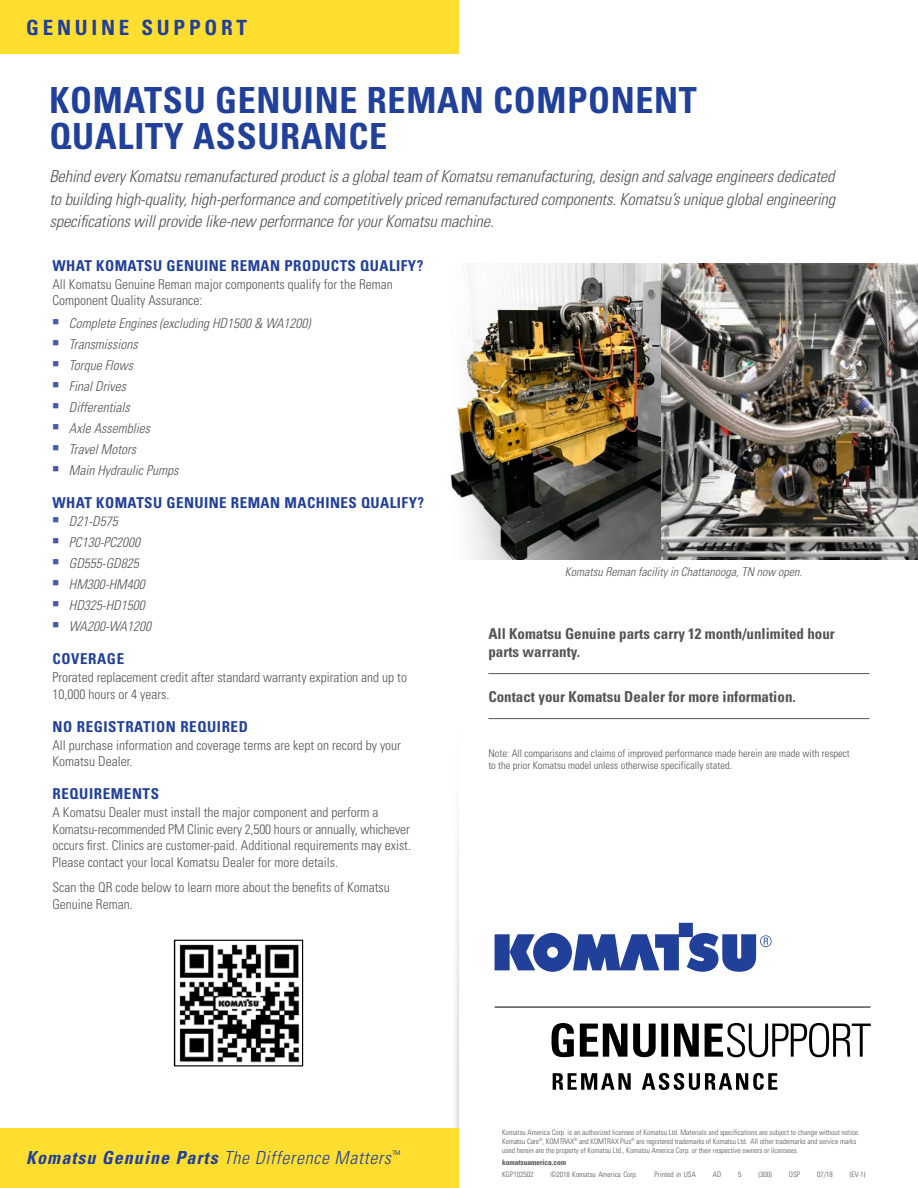
<style>
.page{position:relative;width:918px;height:1188px;background:#fff}
.page>*{position:absolute;margin:0;border:0;box-sizing:border-box;transform-origin:0 0}
.t1{font:700 condensed 36px/36px "Univers";letter-spacing:.02em;color:#21409a}
.t2{font:700 condensed 21px "Univers";letter-spacing:.18em;color:#21409a}
.t3{font:italic 300 condensed 18px "Univers";letter-spacing:.04em;color:#21409a}
.t4{font:italic 300 condensed 16.5px/22.5px "Univers";letter-spacing:-.01em;color:#545456;text-align:justify}
.t5{font:700 condensed 15px "Univers";letter-spacing:.03em;color:#21409a}
.t6{font:700 condensed 15px/18px "Univers";color:#545456}
.t7{font:300 condensed 13.5px/16.5px "Univers";color:#545456}
.t8{font:italic 300 condensed 13.5px "Univers";color:#545456}
.t9{font:italic 300 condensed 12px "Univers";color:#545456}
.t10{font:300 condensed 10.5px/12px "Univers";color:#545456}
.t11{font:300 condensed 7.5px/9px "Univers";color:#545456}
.t12{font:700 condensed 7.5px "Univers";letter-spacing:-.01em;color:#545456}
.s1{font-weight:700}
</style>
<div class="page">
<img style="left:450px;top:264px;width:212px;height:295px">
<div style="left:451px;top:620px;width:467px;height:568px;background:#000;opacity:.33"></div>
<div style="left:459px;top:624px;width:459px;height:564px;background:#fff"></div>
<div style="left:0;top:1128px;width:459px;height:60px;background:#ffde2f"></div>
<div style="left:0;top:0;width:459px;height:54px;background:#ffde2f"></div>
<img style="left:662px;top:264px;width:256px;height:295px">
<hr style="left:488px;top:673px;width:381px;height:1px;background:#545456">
<hr style="left:488px;top:718px;width:381px;height:1px;background:#545456">
<svg style="left:495px;top:923px;width:277px;height:49px"></svg>
<hr style="left:495px;top:1007px;width:376px;height:1px;background:#010101">
<svg style="left:552px;top:1023px;width:319px;height:34px"></svg>
<svg style="left:553px;top:1073px;width:78px;height:17px"></svg>
<svg style="left:642px;top:1073px;width:135px;height:17px"></svg>
<img style="left:179px;top:944px;width:121px;height:119px">
<div style="left:174px;top:940px;width:129px;height:126px;border:1px solid #000"></div>
<h2 class="t2" style="left:26px;top:15px;width:222px">GENUINE SUPPORT</h2>
<h1 class="t1" style="left:50px;top:82px;width:649px">KOMATSU GENUINE REMAN COMPONENT<br>QUALITY ASSURANCE</h1>
<p class="t4" style="left:50px;top:165px;width:787px">Behind every Komatsu remanufactured product is a global team of Komatsu remanufacturing, design and salvage engineers dedicated to building high-quality, high-performance and competitively priced remanufactured components. Komatsu’s unique global engineering specifications will provide like-new performance for your Komatsu machine.</p>
<p class="t5" style="left:52px;top:256px;width:372px">WHAT KOMATSU GENUINE REMAN PRODUCTS QUALIFY?</p>
<p class="t7" style="left:52px;top:276px;width:342px">All Komatsu Genuine Reman major components qualify for the Reman<br>Component Quality Assurance:</p>
<p class="t8" style="left:52px;top:315px;width:260px"><sup>■</sup> Complete Engines (excluding HD1500 &amp; WA1200)</p>
<p class="t8" style="left:52px;top:336px;width:87px"><sup>■</sup> Transmissions</p>
<p class="t8" style="left:52px;top:357px;width:82px"><sup>■</sup> Torque Flows</p>
<p class="t8" style="left:52px;top:378px;width:75px"><sup>■</sup> Final Drives</p>
<p class="t8" style="left:52px;top:399px;width:79px"><sup>■</sup> Differentials</p>
<p class="t8" style="left:52px;top:420px;width:99px"><sup>■</sup> Axle Assemblies</p>
<p class="t8" style="left:52px;top:441px;width:85px"><sup>■</sup> Travel Motors</p>
<p class="t8" style="left:52px;top:462px;width:127px"><sup>■</sup> Main Hydraulic Pumps</p>
<p class="t5" style="left:52px;top:494px;width:373px">WHAT KOMATSU GENUINE REMAN MACHINES QUALIFY?</p>
<p class="t8" style="left:52px;top:513px;width:67px"><sup>■</sup> D21-D575</p>
<p class="t8" style="left:52px;top:534px;width:89px"><sup>■</sup> PC130-PC2000</p>
<p class="t8" style="left:52px;top:555px;width:88px"><sup>■</sup> GD555-GD825</p>
<p class="t8" style="left:52px;top:576px;width:94px"><sup>■</sup> HM300-HM400</p>
<p class="t8" style="left:52px;top:597px;width:94px"><sup>■</sup> HD325-HD1500</p>
<p class="t8" style="left:52px;top:618px;width:100px"><sup>■</sup> WA200-WA1200</p>
<p class="t5" style="left:52px;top:650px;width:73px">COVERAGE</p>
<p class="t7" style="left:52px;top:669px;width:356px">Prorated replacement credit after standard warranty expiration and up to<br>10,000 hours or 4 years.</p>
<p class="t5" style="left:52px;top:717px;width:197px">NO REGISTRATION REQUIRED</p>
<p class="t7" style="left:52px;top:737px;width:350px">All purchase information and coverage terms are kept on record by your<br>Komatsu Dealer.</p>
<p class="t5" style="left:52px;top:785px;width:108px">REQUIREMENTS</p>
<p class="t7" style="left:52px;top:804px;width:360px">A Komatsu Dealer must install the major component and perform a Komatsu-recommended PM Clinic every 2,500 hours or annually, whichever occurs first. Clinics are customer-paid. Additional requirements may exist.<br>Please contact your local Komatsu Dealer for more details.</p>
<p class="t7" style="left:52px;top:879px;width:339px">Scan the QR code below to learn more about the benefits of Komatsu<br>Genuine Reman.</p>
<p class="t9" style="left:565px;top:565px;width:239px">Komatsu Reman facility in Chattanooga, TN now open.</p>
<p class="t6" style="left:488px;top:625px;width:348px">All Komatsu Genuine parts carry 12 month/unlimited hour parts warranty.</p>
<p class="t6" style="left:488px;top:688px;width:309px">Contact your Komatsu Dealer for more information.</p>
<p class="t10" style="left:488px;top:748px;width:363px">Note: All comparisons and claims of improved performance made herein are made with respect to the prior Komatsu model unless otherwise specifically stated.</p>
<h3 class="t3" style="left:26px;top:1147px;width:375px"><span class="s1">Komatsu Genuine Parts</span> The Difference Matters<sup>™</sup></h3>
<p class="t11" style="left:502px;top:1128px;width:359px">Komatsu America Corp. is an authorized licensee of Komatsu Ltd. Materials and specifications are subject to change without notice.<br>Komatsu Care<sup>®</sup>, KOMTRAX<sup>®</sup> and KOMTRAX Plus<sup>®</sup> are registered trademarks of Komatsu Ltd. All other trademarks and service marks used herein are the property of Komatsu Ltd., Komatsu America Corp. or their respective owners or licensees.</p>
<p class="t12" style="left:502px;top:1158px;width:66px">komatsuamerica.com</p>
<p class="t11" style="left:502px;top:1170px;width:33px">KGP102502</p>
<p class="t11" style="left:550px;top:1170px;width:89px">©2018 Komatsu America Corp.</p>
<p class="t11" style="left:655px;top:1170px;width:43px">Printed in USA</p>
<p class="t11" style="left:713px;top:1170px;width:10px">AD</p>
<p class="t11" style="left:738px;top:1170px;width:5px">5</p>
<p class="t11" style="left:759px;top:1170px;width:15px">(300)</p>
<p class="t11" style="left:789px;top:1170px;width:13px">OSP</p>
<p class="t11" style="left:817px;top:1170px;width:17px">07/18</p>
<p class="t11" style="left:850px;top:1170px;width:17px">(EV-1)</p>
</div>
